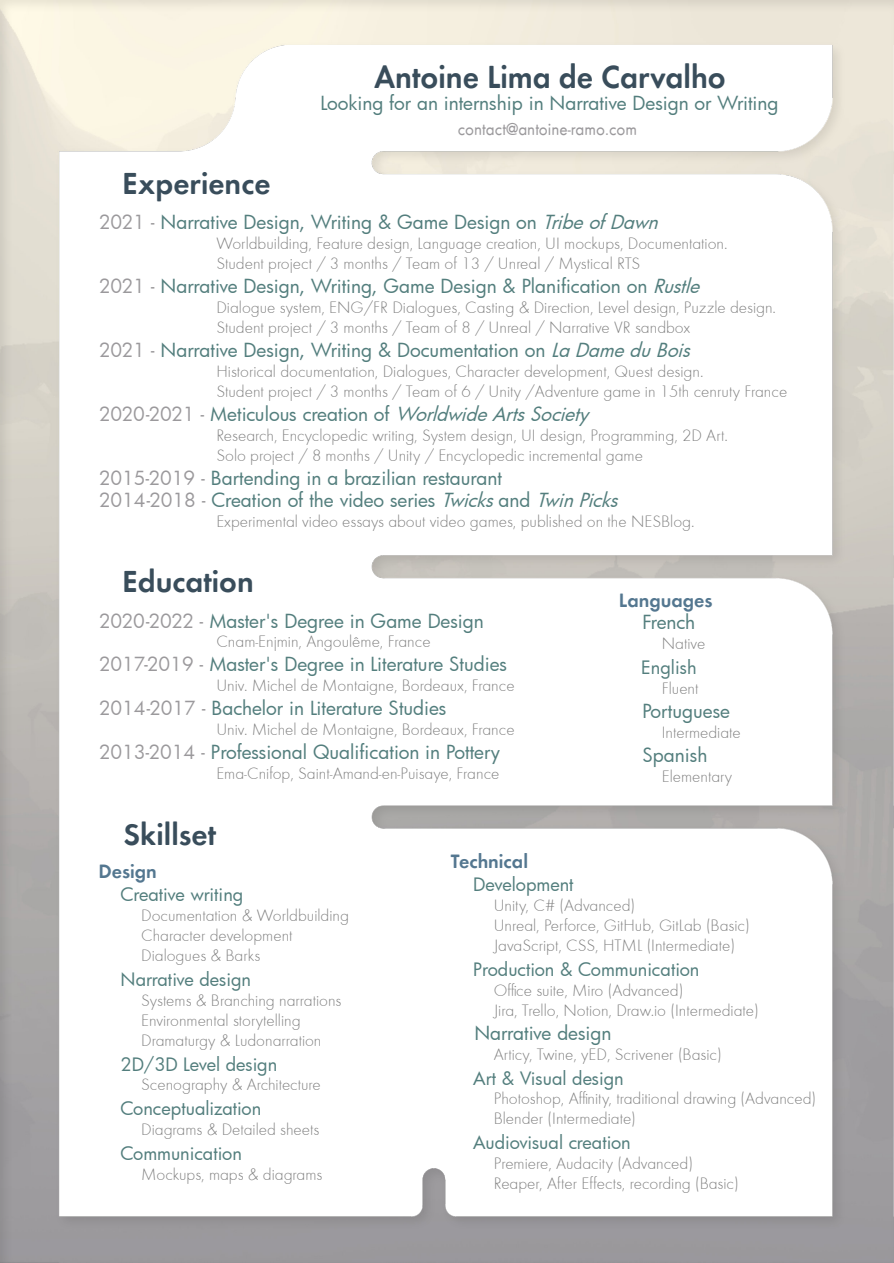
<style>
.page{position:relative;width:894px;height:1263px;background:#fff}
.page>*{position:absolute;margin:0;border:0;box-sizing:border-box;transform-origin:0 0}
.t1{font:600 33px "Futura Round";color:#394d5b;scale:.96 1}
.t2{font:600 31.35px "Futura Round";color:#394d5b}
.t3{font:600 19.95px "Futura Round";color:#547790}
.t4{font:19.05px/22.5px "Futura";color:#537e7d}
.t5{font:18px "Futura";color:#537e7d}
.t6{font:18px "Futura Round";color:#9b999c;scale:.95 1}
.t7{font:300 17.1px/20px "Futura Round";color:#808080}
.s1{color:#9b999c}
.s2{font-style:italic}
</style>
<div class="page">
<img style="left:0;top:0;width:893px;height:1263px">
<h1 class="t1" style="left:374px;top:62px;width:368px">Antoine Lima de Carvalho</h1>
<p class="t4" style="left:320px;top:94px;width:459px">Looking for an internship in Narrative Design or Writing</p>
<p class="t6" style="left:457px;top:121px;width:190px">contact@antoine-ramo.com</p>
<h2 class="t2" style="left:122px;top:170px;width:150px">Experience</h2>
<p class="t4" style="left:99px;top:213px;width:565px"><span class="s1">2021 -</span> Narrative Design, Writing &amp; Game Design on <span class="s2">Tribeof Dawn</span></p>
<p class="t7" style="left:216px;top:235px;width:512px">Worldbuilding, Feature design, Language creation, UI mockups, Documentation.<br>Student project / 3 months / Team of 13 / Unreal / Mystical RTS</p>
<p class="t4" style="left:99px;top:277px;width:606px"><span class="s1">2021 -</span> Narrative Design, Writing, Game Design &amp; Planification on <span class="s2">Rustle</span></p>
<p class="t7" style="left:216px;top:299px;width:561px">Dialogue system, ENG/FR Dialogues, Casting &amp; Direction, Level design, Puzzle design.<br>Student project / 3 months / Team of 8 / Unreal / Narrative VR sandbox</p>
<p class="t4" style="left:99px;top:341px;width:597px"><span class="s1">2021 -</span> Narrative Design, Writing &amp; Documentation on <span class="s2">LaDameduBois</span></p>
<p class="t7" style="left:216px;top:363px;width:572px">Historical documentation, Dialogues, Character development, Quest design.<br>Student project / 3 months / Team of 6 / Unity /Adventure game in 15th cenruty France</p>
<p class="t4" style="left:99px;top:405px;width:491px"><span class="s1">2020-2021 -</span> Meticulous creation of <span class="s2">WorldwideArtsSociety</span></p>
<p class="t7" style="left:216px;top:427px;width:513px">Research, Encyclopedic writing, System design, UI design, Programming, 2D Art.<br>Solo project / 8 months / Unity / Encyclopedic incremental game</p>
<p class="t4" style="left:99px;top:469px;width:525px"><span class="s1">2015-2019 -</span> Bartending in a brazilian restaurant<br><span class="s1">2014-2018 -</span> Creation of the video series <span class="s2">Twicks</span>and <span class="s2">TwinPicks</span></p>
<p class="t7" style="left:216px;top:513px;width:479px">Experimental video essays about video games, published on the NESBlog.</p>
<h2 class="t2" style="left:122px;top:568px;width:133px">Education</h2>
<p class="t4" style="left:99px;top:611px;width:386px"><span class="s1">2020-2022 -</span> Master's Degree in Game Design</p>
<p class="t7" style="left:216px;top:633px;width:216px">Cnam-Enjmin, Angoulême, France</p>
<p class="t4" style="left:99px;top:655px;width:409px"><span class="s1">2017-2019 -</span> Master's Degree in Literature Studies</p>
<p class="t7" style="left:216px;top:677px;width:299px">Univ. Michel de Montaigne, Bordeaux, France</p>
<p class="t4" style="left:99px;top:699px;width:349px"><span class="s1">2014-2017 -</span> Bachelor in Literature Studies</p>
<p class="t7" style="left:216px;top:721px;width:299px">Univ. Michel de Montaigne, Bordeaux, France</p>
<p class="t4" style="left:99px;top:743px;width:403px"><span class="s1">2013-2014 -</span> Professional Qualification in Pottery</p>
<p class="t7" style="left:216px;top:765px;width:284px">Ema-Cnifop, Saint-Amand-en-Puisaye, France</p>
<p class="t3" style="left:618px;top:592px;width:95px">Languages</p>
<p class="t4" style="left:642px;top:613px;width:54px">French</p>
<p class="t7" style="left:661px;top:635px;width:45px">Native</p>
<p class="t5" style="left:641px;top:660px;width:57px">English</p>
<p class="t7" style="left:661px;top:680px;width:38px">Fluent</p>
<p class="t4" style="left:642px;top:702px;width:89px">Portuguese</p>
<p class="t7" style="left:661px;top:724px;width:80px">Intermediate</p>
<p class="t4" style="left:642px;top:746px;width:66px">Spanish</p>
<p class="t7" style="left:661px;top:768px;width:72px">Elementary</p>
<h2 class="t2" style="left:124px;top:821px;width:94px">Skillset</h2>
<p class="t3" style="left:98px;top:863px;width:60px">Design</p>
<p class="t5" style="left:121px;top:888px;width:124px">Creative writing</p>
<p class="t7" style="left:141px;top:907px;width:209px">Documentation &amp; Worldbuilding<br>Character development<br>Dialogues &amp; Barks</p>
<p class="t5" style="left:121px;top:972px;width:132px">Narrative design</p>
<p class="t7" style="left:141px;top:992px;width:202px">Systems &amp; Branching narrations<br>Environmental storytelling<br>Dramaturgy &amp; Ludonarration</p>
<p class="t5" style="left:121px;top:1057px;width:158px">2D/3D Level design</p>
<p class="t7" style="left:141px;top:1076px;width:181px">Scenography &amp; Architecture</p>
<p class="t5" style="left:121px;top:1101px;width:142px">Conceptualization</p>
<p class="t7" style="left:141px;top:1121px;width:179px">Diagrams &amp; Detailed sheets</p>
<p class="t5" style="left:121px;top:1146px;width:123px">Communication</p>
<p class="t7" style="left:141px;top:1165px;width:183px">Mockups, maps &amp; diagrams</p>
<p class="t3" style="left:450px;top:853px;width:79px">Technical</p>
<p class="t5" style="left:473px;top:878px;width:102px">Development</p>
<p class="t7" style="left:493px;top:897px;width:257px">Unity, C# (Advanced)<br>Unreal, Perforce, GitHub, GitLab (Basic)<br>JavaScript, CSS, HTML (Intermediate)</p>
<p class="t5" style="left:473px;top:962px;width:228px">Production &amp; Communication</p>
<p class="t7" style="left:493px;top:982px;width:266px">Office suite, Miro (Advanced)<br>Jira, Trello, Notion, Draw.io (Intermediate)</p>
<p class="t4" style="left:474px;top:1024px;width:139px">Narrative design</p>
<p class="t7" style="left:493px;top:1046px;width:229px">Articy, Twine, yED, Scrivener (Basic)</p>
<p class="t5" style="left:473px;top:1071px;width:152px">Art &amp; Visual design</p>
<p class="t7" style="left:493px;top:1090px;width:324px">Photoshop, Affinity, traditional drawing (Advanced)<br>Blender (Intermediate)</p>
<p class="t5" style="left:473px;top:1135px;width:159px">Audiovisual creation</p>
<p class="t7" style="left:493px;top:1155px;width:246px">Premiere, Audacity (Advanced)<br>Reaper, After Effects, recording (Basic)</p>
</div>
